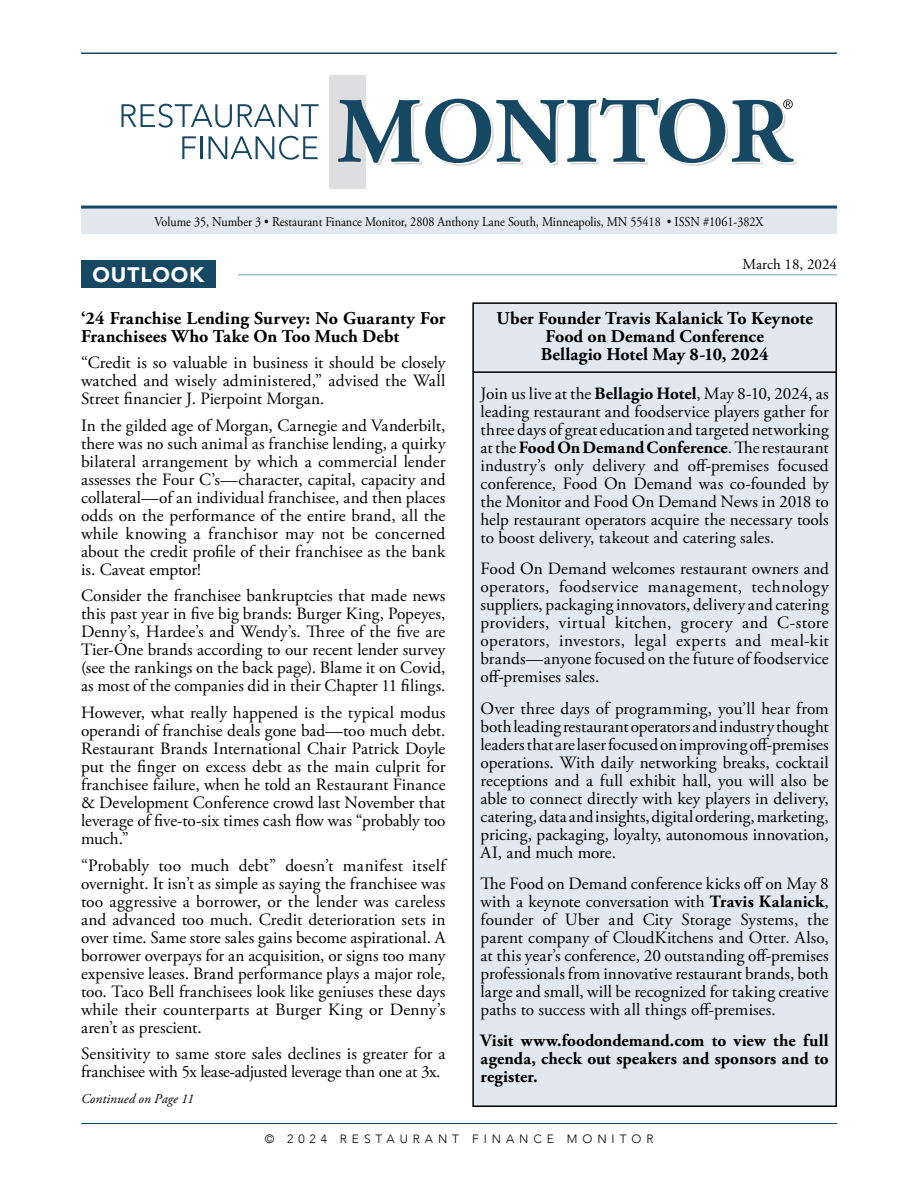
<style>
.page{position:relative;width:918px;height:1188px;background:#fff}
.page>*{position:absolute;margin:0;border:0;box-sizing:border-box;transform-origin:0 0}
.t1{font:900 21px "Avenir";letter-spacing:.045em;color:#fff}
.t2{font:700 18px/18px "Adobe Garamond Pro";letter-spacing:.005em;color:#000;text-align:center}
.t3{font:17.25px/18px "Adobe Garamond Pro";color:#000;text-align:justify}
.t4{font:700 17.25px/18px "Adobe Garamond Pro";letter-spacing:.005em;color:#000;text-align:justify}
.t5{font:15px "Adobe Garamond Pro";color:#000}
.t6{font:13.5px "Adobe Garamond Pro";color:#000;scale:.9 1}
.t7{font:italic 13.5px "Adobe Garamond Pro";letter-spacing:.01em;color:#000}
.t8{font:300 12px "Avenir";letter-spacing:.41em;color:#000}
.s1{font-weight:700}
</style>
<div class="page">
<hr style="left:81px;top:1123px;width:756px;height:1px;background:#164763">
<div style="left:81px;top:208px;width:756px;height:26px;background:#e1e8ef"></div>
<hr style="left:81px;top:206px;width:756px;height:3px;background:#164763">
<hr style="left:238px;top:274px;width:599px;height:1px;background:#a8bdd0">
<div style="left:81px;top:260px;width:135px;height:28px;background:#164763"></div>
<hr style="left:81px;top:52px;width:756px;height:2px;background:#164763">
<svg style="left:122px;top:104px;width:110px;height:24px"></svg>
<svg style="left:238px;top:104px;width:81px;height:23px"></svg>
<svg style="left:182px;top:136px;width:14px;height:23px"></svg>
<hr style="left:200px;top:136px;width:2px;height:23px;background:#164763">
<svg style="left:209px;top:136px;width:109px;height:24px"></svg>
<div style="left:329px;top:76px;width:37px;height:113px;background:#dedee0"></div>
<svg style="left:338px;top:98px;width:459px;height:68px"></svg>
<div style="left:473px;top:303px;width:363px;height:803px;background:#e1e8ef"></div>
<div style="left:472px;top:302px;width:365px;height:805px;border:2px solid #000"></div>
<hr style="left:473px;top:371px;width:364px;height:2px;background:#000">
<p class="t6" style="left:155px;top:214px;width:678px">Volume 35, Number 3 • Restaurant Finance Monitor, 2808 Anthony Lane South, Minneapolis, MN 55418 • ISSN #1061-382X</p>
<p class="t5" style="left:743px;top:255px;width:96px">March 18, 2024</p>
<p class="t1" style="left:93px;top:256px;width:113px">OUTLOOK</p>
<p class="t2" style="left:81px;top:309px;width:366px;text-align:left">‘24 Franchise Lending Survey: No Guaranty For<br>Franchisees Who Take On Too Much Debt</p>
<p class="t3" style="left:81px;top:354px;width:366px">“Credit is so valuable in business it should be closely watched and wisely administered,” advised the Wall Street financier J. Pierpoint Morgan.</p>
<p class="t3" style="left:81px;top:417px;width:366px">In the gilded age of Morgan, Carnegie and Vanderbilt, there was no such animal as franchise lending, a quirky bilateral arrangement by which a commercial lender assesses the Four C’s—character, capital, capacity and collateral—of an individual franchisee, and then places odds on the performance of the entire brand, all the while knowing a franchisor may not be concerned about the credit profile of their franchisee as the bank is. Caveat emptor!</p>
<p class="t3" style="left:81px;top:588px;width:366px">Consider the franchisee bankruptcies that made news this past year in five big brands: Burger King, Popeyes, Denny’s, Hardee’s and Wendy’s. Three of the five are Tier-One brands according to our recent lender survey (see the rankings on the back page). Blame it on Covid, as most of the companies did in their Chapter 11 filings.</p>
<p class="t3" style="left:81px;top:704px;width:366px">However, what really happened is the typical modus operandi of franchise deals gone bad—too much debt.<br>Restaurant Brands International Chair Patrick Doyle put the finger on excess debt as the main culprit for franchisee failure, when he told an Restaurant Finance &amp; Development Conference crowd last November that leverage of five-to-six times cash flow was “probably too much.”</p>
<p class="t3" style="left:81px;top:857px;width:366px">“Probably too much debt” doesn’t manifest itself overnight. It isn’t as simple as saying the franchisee was too aggressive a borrower, or the lender was careless and advanced too much. Credit deterioration sets in over time. Same store sales gains become aspirational. A borrower overpays for an acquisition, or signs too many expensive leases. Brand performance plays a major role, too. Taco Bell franchisees look like geniuses these days while their counterparts at Burger King or Denny’s aren’t as prescient.</p>
<p class="t3" style="left:81px;top:1046px;width:366px">Sensitivity to same store sales declines is greater for a franchisee with 5x lease-adjusted leverage than one at 3x.</p>
<p class="t7" style="left:81px;top:1091px;width:114px">Continued on Page 11</p>
<p class="t2" style="left:496px;top:309px;width:318px">Uber Founder Travis Kalanick To Keynote<br>Food on Demand Conference<br>Bellagio Hotel May 8-10, 2024</p>
<p class="t3" style="left:481px;top:385px;width:350px">Join us live at the <span class="s1">Bellagio Hotel</span>, May 8-10, 2024, as leading restaurant and foodservice players gather for three days of great education and targeted networking at the <span class="s1">Food On Demand Conference</span>. The restaurant industry’s only delivery and off-premises focused conference, Food On Demand was co-founded by the Monitor and Food On Demand News in 2018 to help restaurant operators acquire the necessary tools to boost delivery, takeout and catering sales.</p>
<p class="t3" style="left:481px;top:560px;width:350px">Food On Demand welcomes restaurant owners and operators, foodservice management, technology suppliers, packaging innovators, delivery and catering providers, virtual kitchen, grocery and C-store operators, investors, legal experts and meal-kit brands—anyone focused on the future of foodservice off-premises sales.</p>
<p class="t3" style="left:481px;top:700px;width:350px">Over three days of programming, you’ll hear from both leading restaurant operators and industry thought leaders that are laser focused on improving off-premises operations. With daily networking breaks, cocktail receptions and a full exhibit hall, you will also be able to connect directly with key players in delivery, catering, data and insights, digital ordering, marketing, pricing, packaging, loyalty, autonomous innovation, AI, and much more.</p>
<p class="t3" style="left:481px;top:875px;width:350px">The Food on Demand conference kicks off on May 8 with a keynote conversation with <span class="s1">Travis Kalanick</span>, founder of Uber and City Storage Systems, the parent company of CloudKitchens and Otter. Also, at this year’s conference, 20 outstanding off-premises professionals from innovative restaurant brands, both large and small, will be recognized for taking creative paths to success with all things off-premises.</p>
<p class="t4" style="left:481px;top:1032px;width:350px">Visit www.foodondemand.com to view the full agenda, check out speakers and sponsors and to register.</p>
<p class="t8" style="left:265px;top:1132px;width:390px">© 2024 RESTAURANT FINANCE MONITOR</p>
</div>
